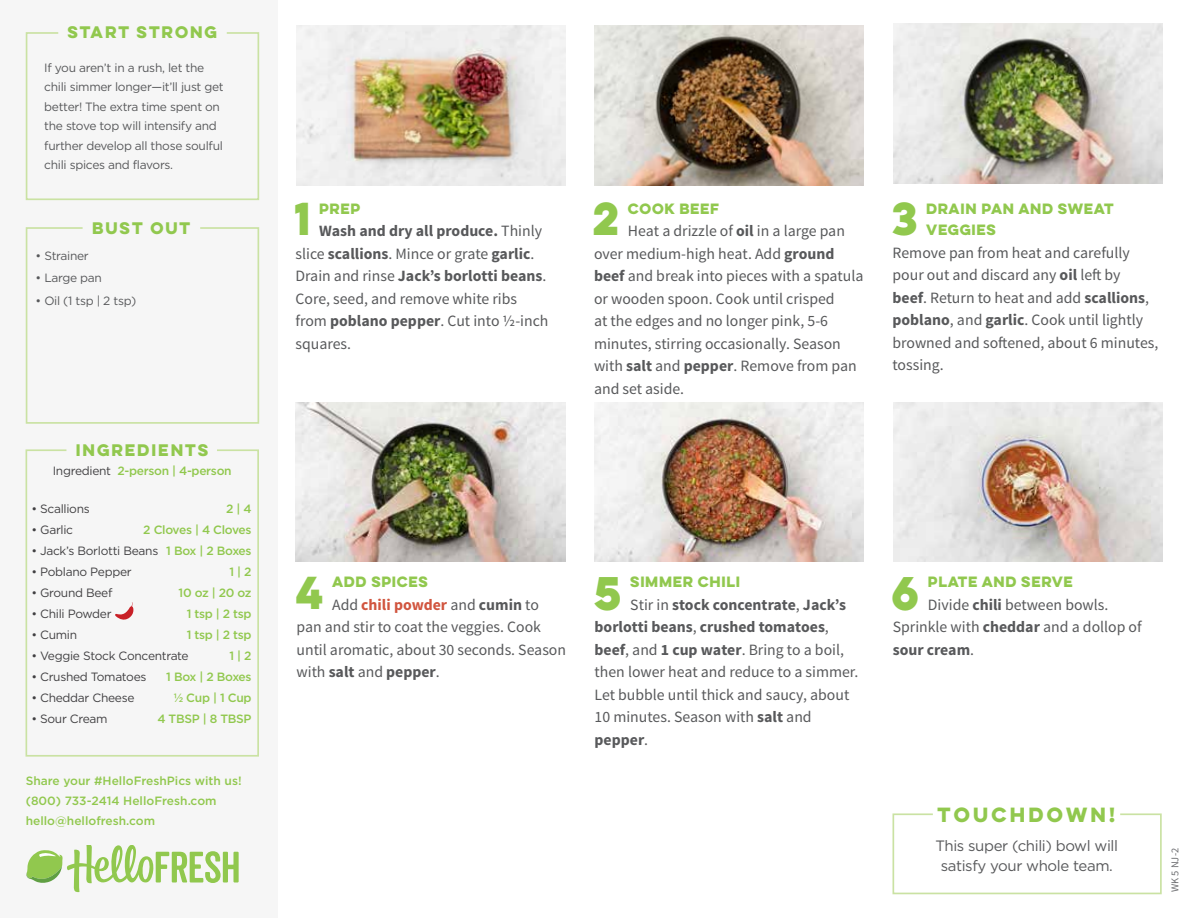
<style>
.page{position:relative;width:1188px;height:918px;background:#fff}
.page>*{position:absolute;margin:0;border:0;box-sizing:border-box;transform-origin:0 0}
.t1{font:700 42.3px "Lulo Clean One";color:#91c84e}
.t2{font:700 41.4px "Lulo Clean One";color:#91c84e}
.t3{font:700 18.45px "Lulo Clean One";letter-spacing:-.05em;color:#91c84e}
.t4{font:15.75px/22.5px "Source Sans Pro";color:#58595b}
.t5{font:15px/20.1px "Gotham";letter-spacing:-.025em;color:#58595b;text-align:center}
.t6{font:700 15px "Lulo Clean One";letter-spacing:-.1em;color:#91c84e}
.t7{font:700 13.35px/21.8px "Lulo Clean One";letter-spacing:-.18em;color:#91c84e}
.t8{font:12px/19.5px "Gotham";letter-spacing:-.025em;color:#58595b}
.t9{font:12px "Gotham";letter-spacing:-.025em;color:#414042}
.t10{font:500 12px/21px "Gotham";letter-spacing:-.02em;color:#91c84e;text-align:right}
.t11{font:500 12px/20.1px "Gotham";color:#91c84e}
.t12{font:10.5px "Source Sans Pro";color:#6d6e71}
.s1{font-weight:400;color:#414042}
.s2{font-weight:700}
.s3{font-weight:700;color:#d1553f}
</style>
<div class="page">
<div style="left:0;top:0;width:278px;height:918px;background:#f6f6f6"></div>
<img style="left:296px;top:26px;width:270px;height:159px">
<img style="left:595px;top:26px;width:269px;height:159px">
<img style="left:594px;top:402px;width:269px;height:159px">
<img style="left:295px;top:402px;width:270px;height:159px">
<img style="left:893px;top:24px;width:269px;height:159px">
<img style="left:893px;top:402px;width:269px;height:159px">
<svg style="left:25px;top:227px;width:235px;height:197px"></svg>
<svg style="left:25px;top:449px;width:234px;height:308px"></svg>
<svg style="left:114px;top:602px;width:20px;height:22px"></svg>
<svg style="left:25px;top:32px;width:235px;height:169px"></svg>
<svg style="left:26px;top:846px;width:213px;height:46px"></svg>
<svg style="left:892px;top:813px;width:270px;height:82px"></svg>
<p class="t6" style="left:67px;top:21px;width:155px">START STRONG</p>
<p class="t8" style="left:44px;top:58px;width:181px">If you aren’t in a rush, let the chili simmer longer—it’ll just get better! The extra time spent on the stove top will intensify and further develop all those soulful chili spices and flavors.</p>
<p class="t6" style="left:92px;top:217px;width:103px">BUST OUT</p>
<p class="t8" style="left:36px;top:245px;width:55px">• Strainer</p>
<p class="t8" style="left:36px;top:268px;width:68px">• Large pan</p>
<p class="t8" style="left:36px;top:290px;width:102px">• Oil (1 tsp | 2 tsp)</p>
<p class="t6" style="left:76px;top:438px;width:137px">INGREDIENTS</p>
<p class="t10" style="left:53px;top:460px;width:180px"><span class="s1">Ingredient</span> 2-person | 4-person</p>
<p class="t10" style="left:143px;top:498px;width:110px">2 | 4<br>2 Cloves | 4 Cloves<br>1 Box | 2 Boxes<br>1 | 2<br>10 oz | 20 oz<br>1 tsp | 2 tsp<br>1 tsp | 2 tsp<br>1 | 2<br>1 Box | 2 Boxes<br>1/2 Cup | 1 Cup<br>4 TBSP | 8 TBSP</p>
<p class="t9" style="left:31px;top:501px;width:60px">• Scallions</p>
<p class="t9" style="left:31px;top:522px;width:43px">• Garlic</p>
<p class="t9" style="left:31px;top:543px;width:128px">• Jack’s Borlotti Beans</p>
<p class="t9" style="left:31px;top:564px;width:102px">• Poblano Pepper</p>
<p class="t9" style="left:31px;top:585px;width:83px">• Ground Beef</p>
<p class="t9" style="left:31px;top:606px;width:82px">• Chili Powder</p>
<p class="t9" style="left:31px;top:627px;width:47px">• Cumin</p>
<p class="t9" style="left:31px;top:648px;width:159px">• Veggie Stock Concentrate</p>
<p class="t9" style="left:31px;top:669px;width:117px">• Crushed Tomatoes</p>
<p class="t9" style="left:31px;top:690px;width:105px">• Cheddar Cheese</p>
<p class="t9" style="left:31px;top:711px;width:78px">• Sour Cream</p>
<p class="t11" style="left:26px;top:771px;width:217px">Share your #HelloFreshPics with us! (800) 733-2414 HelloFresh.com hello@hellofresh.com</p>
<h2 class="t2" style="left:294px;top:187px;width:27px">1</h2>
<p class="t7" style="left:319px;top:197px;width:46px">PREP</p>
<p class="t4" style="left:296px;top:220px;width:255px;text-indent:24px"><span class="s2">Wash and dry all produce.</span> Thinly slice <span class="s2">scallions</span>. Mince or grate <span class="s2">garlic</span>.<br>Drain and rinse <span class="s2">Jack’s borlotti beans</span>.<br>Core, seed, and remove white ribs from <span class="s2">poblano pepper</span>. Cut into ½-inch squares.</p>
<h2 class="t2" style="left:593px;top:187px;width:38px">2</h2>
<p class="t7" style="left:628px;top:197px;width:96px">COOK BEEF</p>
<p class="t4" style="left:594px;top:220px;width:271px;text-indent:34px">Heat a drizzle of <span class="s2">oil</span> in a large pan over medium-high heat. Add <span class="s2">ground beef</span> and break into pieces with a spatula or wooden spoon. Cook until crisped<br>at the edges and no longer pink, 5-6 minutes, stirring occasionally. Season with <span class="s2">salt</span> and <span class="s2">pepper</span>. Remove from pan and set aside.</p>
<h2 class="t2" style="left:892px;top:187px;width:37px">3</h2>
<p class="t7" style="left:926px;top:197px;width:192px">DRAIN PAN AND SWEAT<br>VEGGIES</p>
<p class="t4" style="left:892px;top:242px;width:267px">Remove pan from heat and carefully pour out and discard any <span class="s2">oil</span> left by <span class="s2">beef</span>. Return to heat and add <span class="s2">scallions</span>, <span class="s2">poblano</span>, and <span class="s2">garlic</span>. Cook until lightly browned and softened, about 6 minutes, tossing.</p>
<h2 class="t2" style="left:296px;top:560px;width:39px">4</h2>
<p class="t7" style="left:332px;top:570px;width:100px">ADD SPICES</p>
<p class="t4" style="left:296px;top:593px;width:271px;text-indent:36px">Add <span class="s3">chili powder</span> and <span class="s2">cumin</span> to pan and stir to coat the veggies. Cook until aromatic, about 30 seconds. Season with <span class="s2">salt</span> and <span class="s2">pepper</span>.</p>
<h1 class="t1" style="left:594px;top:560px;width:39px">5</h1>
<p class="t7" style="left:630px;top:570px;width:114px">SIMMER CHILI</p>
<p class="t4" style="left:595px;top:593px;width:265px;text-indent:36px">Stir in <span class="s2">stock concentrate</span>, <span class="s2">Jack’s borlotti beans</span>, <span class="s2">crushed tomatoes</span>, <span class="s2">beef</span>, and <span class="s2">1 cup water</span>. Bring to a boil, then lower heat and reduce to a simmer.<br>Let bubble until thick and saucy, about<br>10 minutes. Season with <span class="s2">salt</span> and <span class="s2">pepper</span>.</p>
<h1 class="t1" style="left:892px;top:560px;width:39px">6</h1>
<p class="t7" style="left:928px;top:570px;width:149px">PLATE AND SERVE</p>
<p class="t4" style="left:893px;top:593px;width:251px;text-indent:35px">Divide <span class="s2">chili</span> between bowls.<br>Sprinkle with <span class="s2">cheddar</span> and a dollop of <span class="s2">sour cream</span>.</p>
<p class="t3" style="left:938px;top:801px;width:183px">TOUCHDOWN!</p>
<p class="t5" style="left:935px;top:835px;width:184px">This super (chili) bowl will satisfy your whole team.</p>
<p class="t12" style="left:1169px;top:892px;width:46px;rotate:-90deg">WK 5 NJ-2</p>
</div>
